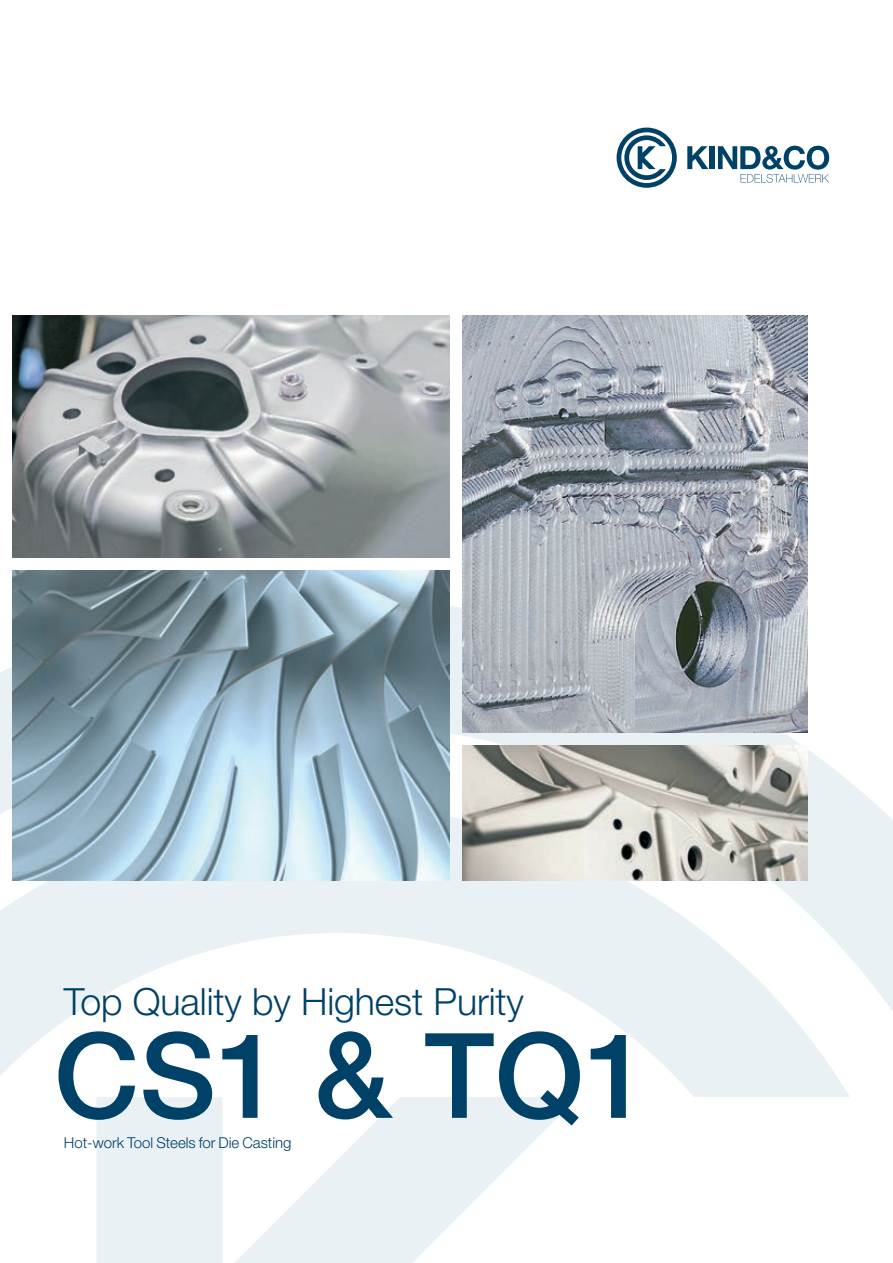
<style>
.page{position:relative;width:893px;height:1263px;background:#fff}
.page>*{position:absolute;margin:0;border:0;box-sizing:border-box;transform-origin:0 0}
.t1{font:500 118.35px "Helvetica Neue LT Std";color:#004167}
.t2{font:300 37.5px "Helvetica Neue LT Std";letter-spacing:-.005em;color:#004167}
.t3{font:300 15px "Helvetica Neue LT Std";color:#004167}
</style>
<div class="page">
<svg style="left:0;top:598px;width:893px;height:414px"></svg>
<svg style="left:0;top:806px;width:850px;height:291px"></svg>
<svg style="left:96px;top:1097px;width:482px;height:166px;fill:#eaf1f5"></svg>
<img style="left:462px;top:745px;width:346px;height:135px">
<img style="left:462px;top:315px;width:346px;height:418px">
<div style="left:710px;top:146px;width:5px;height:23px;background:#004167"></div>
<svg style="left:687px;top:146px;width:21px;height:23px"></svg>
<svg style="left:718px;top:146px;width:111px;height:37px"></svg>
<svg style="left:617px;top:128px;width:60px;height:60px"></svg>
<img style="left:13px;top:315px;width:436px;height:243px">
<img style="left:13px;top:571px;width:436px;height:309px">
<h2 class="t2" style="left:64px;top:978px;width:462px">Top Quality by Highest Purity</h2>
<h1 class="t1" style="left:54px;top:1005px;width:598px">CS1 &amp; TQ1</h1>
<p class="t3" style="left:64px;top:1133px;width:229px">Hot-work Tool Steels for Die Casting</p>
</div>
